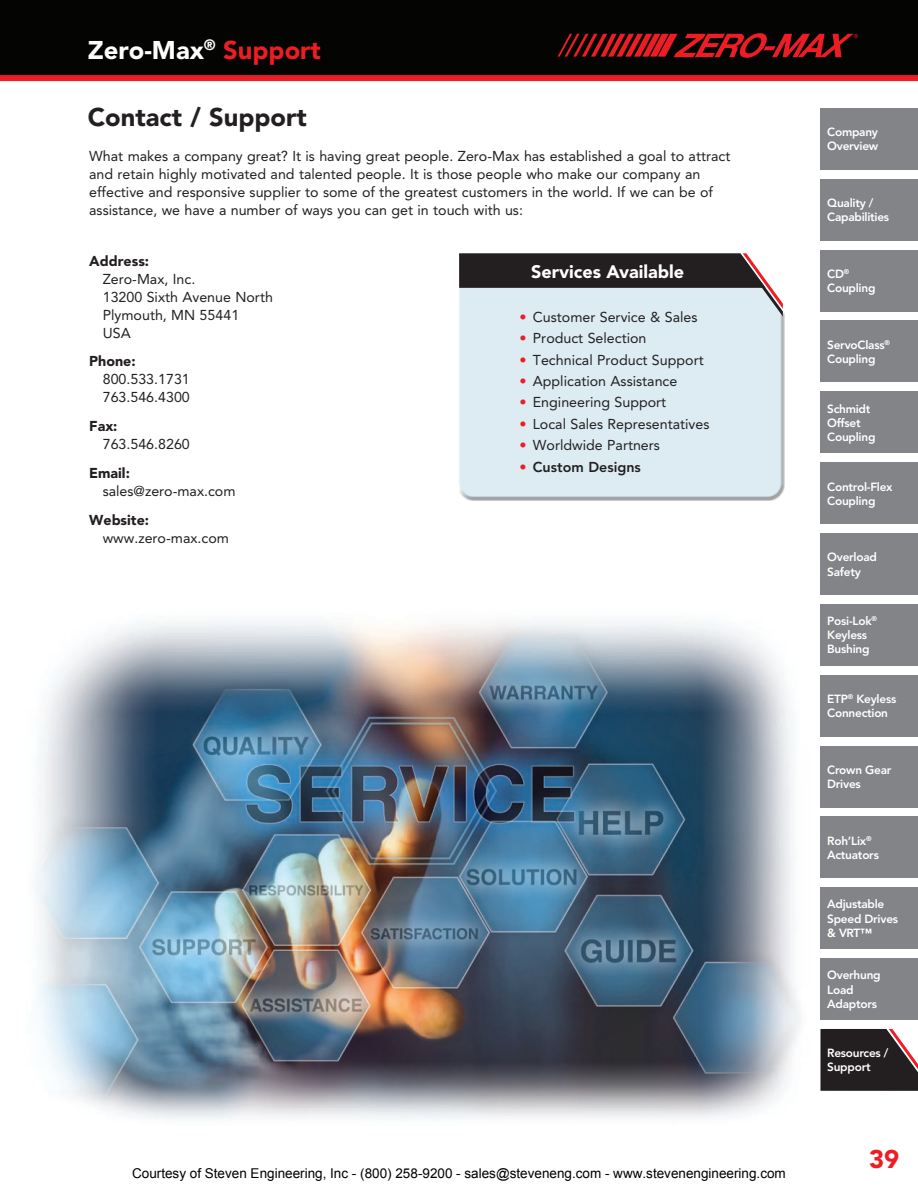
<style>
.page{position:relative;width:918px;height:1188px;background:#fff}
.page>*{position:absolute;margin:0;border:0;box-sizing:border-box;transform-origin:0 0}
.t1{font:900 25.5px "Avenir LT Std";color:#fff}
.t2{font:900 25.5px "Avenir LT Std";color:#231f20}
.t3{font:900 25.5px "Avenir LT Std";color:#ee1d23}
.t4{font:900 18px "Avenir LT Std";color:#fff}
.t5{font:14.25px/18px "Avenir LT Std";color:#231f20}
.t6{font:900 14.25px "Avenir LT Std";color:#231f20}
.t7{font:800 14.25px "Avenir LT Std";color:#231f20}
.t8{font:13.5px "Arial";color:#000}
.t9{font:800 11.85px/14.2px "Avenir LT Std";letter-spacing:-.02em;color:#fff}
.s1{color:#ee1d23}
.s2{font-weight:400;color:#ee1d23}
</style>
<div class="page">
<div style="left:0;top:0;width:918px;height:80px;background:#040503"></div>
<div style="left:0;top:75px;width:918px;height:6px;background:#ee1d23"></div>
<svg style="left:558px;top:33px;width:300px;height:25px"></svg>
<img style="left:36px;top:621px;width:831px;height:498px">
<div style="left:458px;top:255px;width:327px;height:246px;background:#dcecf2"></div>
<svg style="left:459px;top:253px;width:324px;height:63px"></svg>
<svg style="left:820px;top:1029px;width:98px;height:62px"></svg>
<div style="left:820px;top:179px;width:98px;height:62px;background:#828487"></div>
<div style="left:820px;top:250px;width:98px;height:62px;background:#828487"></div>
<div style="left:820px;top:321px;width:98px;height:61px;background:#828487"></div>
<div style="left:820px;top:391px;width:98px;height:62px;background:#828487"></div>
<div style="left:820px;top:462px;width:98px;height:62px;background:#828487"></div>
<div style="left:820px;top:533px;width:98px;height:62px;background:#828487"></div>
<div style="left:820px;top:675px;width:98px;height:62px;background:#828487"></div>
<div style="left:820px;top:604px;width:98px;height:62px;background:#828487"></div>
<div style="left:820px;top:958px;width:98px;height:62px;background:#828487"></div>
<div style="left:820px;top:746px;width:98px;height:61px;background:#828487"></div>
<div style="left:820px;top:816px;width:98px;height:62px;background:#828487"></div>
<div style="left:820px;top:887px;width:98px;height:62px;background:#828487"></div>
<div style="left:820px;top:108px;width:98px;height:62px;background:#828487"></div>
<h1 class="t1" style="left:88px;top:34px;width:235px">Zero-Max<sup>®</sup> <span class="s1">Support</span></h1>
<h1 class="t2" style="left:88px;top:102px;width:221px">Contact / Support</h1>
<p class="t5" style="left:89px;top:147px;width:643px">What makes a company great? It is having great people. Zero-Max has established a goal to attract and retain highly motivated and talented people. It is those people who make our company an effective and responsive supplier to some of the greatest customers in the world. If we can be of assistance, we have a number of ways you can get in touch with us:</p>
<p class="t6" style="left:89px;top:252px;width:61px">Address:</p>
<p class="t5" style="left:103px;top:270px;width:172px">Zero-Max, Inc.<br>13200 Sixth Avenue North<br>Plymouth, MN 55441<br>USA</p>
<p class="t6" style="left:89px;top:353px;width:48px">Phone:</p>
<p class="t5" style="left:103px;top:371px;width:89px">800.533.1731<br>763.546.4300</p>
<p class="t6" style="left:89px;top:418px;width:30px">Fax:</p>
<p class="t5" style="left:103px;top:435px;width:89px">763.546.8260</p>
<p class="t6" style="left:89px;top:464px;width:42px">Email:</p>
<p class="t5" style="left:103px;top:482px;width:134px">sales@zero-max.com</p>
<p class="t6" style="left:89px;top:511px;width:61px">Website:</p>
<p class="t5" style="left:103px;top:529px;width:128px">www.zero-max.com</p>
<p class="t4" style="left:531px;top:261px;width:155px">Services Available</p>
<p class="t5" style="left:519px;top:308px;width:180px"><span class="s1">•</span> Customer Service &amp; Sales</p>
<p class="t5" style="left:519px;top:329px;width:129px"><span class="s1">•</span> Product Selection</p>
<p class="t5" style="left:519px;top:351px;width:186px"><span class="s1">•</span> Technical Product Support</p>
<p class="t5" style="left:519px;top:372px;width:160px"><span class="s1">•</span> Application Assistance</p>
<p class="t5" style="left:519px;top:394px;width:148px"><span class="s1">•</span> Engineering Support</p>
<p class="t5" style="left:519px;top:415px;width:192px"><span class="s1">•</span> Local Sales Representatives</p>
<p class="t5" style="left:519px;top:436px;width:142px"><span class="s1">•</span> Worldwide Partners</p>
<p class="t7" style="left:519px;top:458px;width:123px"><span class="s2">•</span> Custom Designs</p>
<p class="t8" style="left:132px;top:1165px;width:655px">Courtesy of Steven Engineering, Inc - (800) 258-9200 - sales@steveneng.com - www.stevenengineering.com</p>
<p class="t9" style="left:827px;top:125px;width:53px">Company<br>Overview</p>
<p class="t9" style="left:827px;top:196px;width:63px">Quality /<br>Capabilities</p>
<p class="t9" style="left:827px;top:267px;width:50px">CD<sup>®<br></sup>Coupling</p>
<p class="t9" style="left:827px;top:338px;width:64px">ServoClass<sup>®<br></sup>Coupling</p>
<p class="t9" style="left:827px;top:401px;width:50px">Schmidt<br>Offset<br>Coupling</p>
<p class="t9" style="left:827px;top:479px;width:67px">Control-Flex<br>Coupling</p>
<p class="t9" style="left:827px;top:550px;width:51px">Overload<br>Safety</p>
<p class="t9" style="left:827px;top:614px;width:51px">Posi-Lok<sup>®<br></sup>Keyless<br>Bushing</p>
<p class="t9" style="left:827px;top:692px;width:71px">ETP<sup>®</sup> Keyless<br>Connection</p>
<p class="t9" style="left:827px;top:763px;width:66px">Crown Gear<br>Drives</p>
<p class="t9" style="left:827px;top:834px;width:53px">Roh’Lix<sup>®<br></sup>Actuators</p>
<p class="t9" style="left:827px;top:897px;width:72px">Adjustable<br>Speed Drives &amp; VRT™</p>
<p class="t9" style="left:827px;top:968px;width:55px">Overhung<br>Load<br>Adaptors</p>
<p class="t9" style="left:827px;top:1046px;width:63px">Resources /<br>Support</p>
<h1 class="t3" style="left:869px;top:1144px;width:32px">39</h1>
</div>
